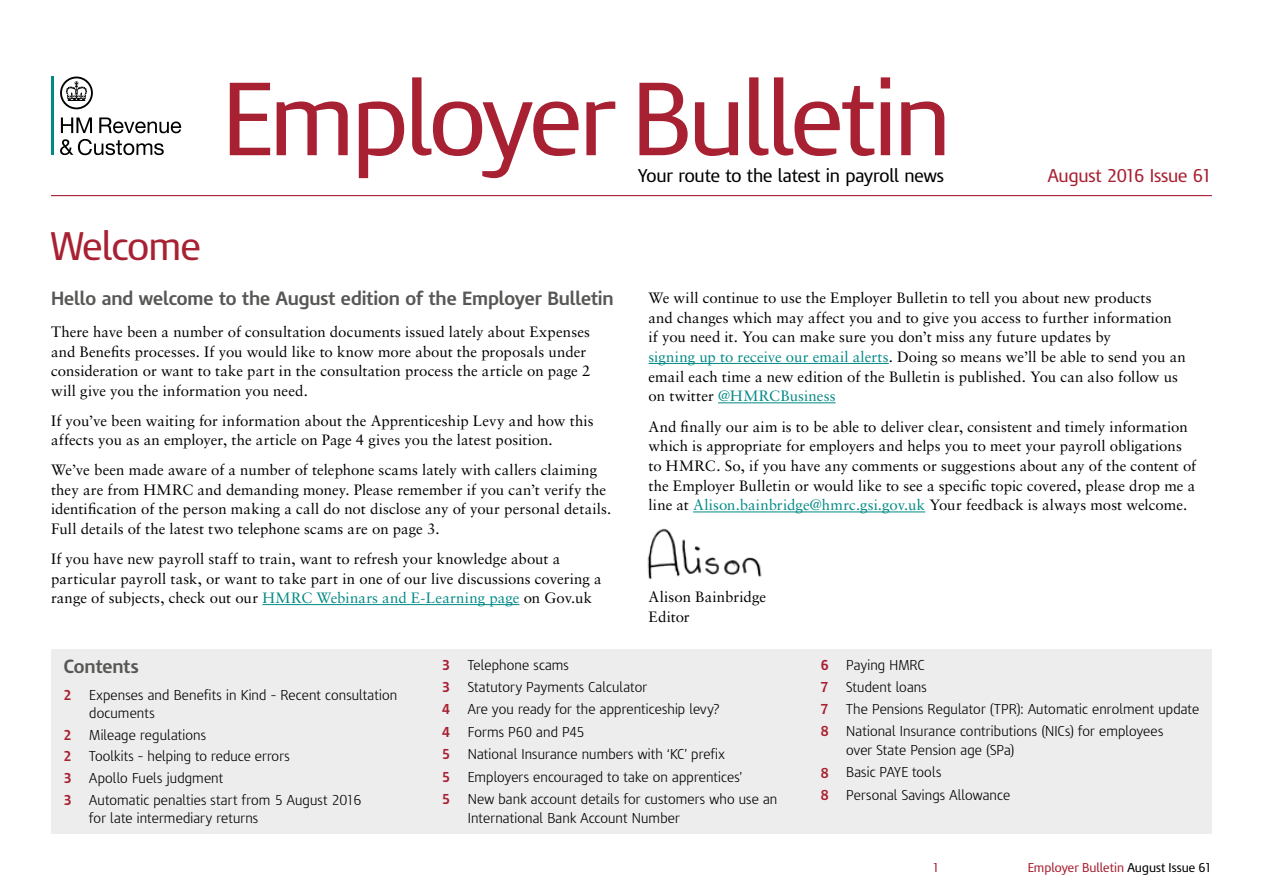
<style>
.page{position:relative;width:1263px;height:893px;background:#fff}
.page>*{position:absolute;margin:0;border:0;box-sizing:border-box;transform-origin:0 0}
.H_Masthead{font:97.5px "HMRC Modena";letter-spacing:-.03em;color:#a82133}
.H1_Main_heading{font:37.5px "HMRC Modena";letter-spacing:-.02em;color:#a82133}
.P_Intro_80{font:700 18px "HMRC Modena";letter-spacing:-.005em;color:#575756}
.H2_Subheading{font:700 18px "HMRC Modena";letter-spacing:-.005em;color:#575756}
.P_Masthead_Strapline{font:17.4px "HMRC Modena";letter-spacing:-.005em;color:#000}
.P_Masthead_Strapline-2{font:17.4px "HMRC Modena";letter-spacing:-.015em;color:#a82133}
.P_Body_text{font:15px/19.6px "Sabon";color:#000}
.P_Contents{font:300 13.5px/18.3px "HMRC Modena";letter-spacing:.01em;color:#000}
.P_Contents-2{font:700 13.5px "HMRC Modena";color:#a82133}
.t1{font:12px "HMRC Modena";letter-spacing:.005em;color:#a82133}
.s1{color:#008985}
.s2{color:#000}
</style>
<div class="page">
<img style="left:647px;top:528px;width:115px;height:52px">
<svg style="left:61px;top:117px;width:31px;height:16px"></svg>
<svg style="left:99px;top:117px;width:82px;height:16px"></svg>
<svg style="left:60px;top:139px;width:104px;height:16px"></svg>
<hr style="left:51px;top:77px;width:2px;height:78px;background:#008985">
<svg style="left:60px;top:77px;width:33px;height:32px"></svg>
<hr style="left:262px;top:604px;width:257px;height:1px;background:#008985">
<hr style="left:51px;top:195px;width:1161px;height:1px;background:#a82133">
<hr style="left:648px;top:363px;width:241px;height:1px;background:#008985">
<hr style="left:718px;top:402px;width:117px;height:1px;background:#008985">
<hr style="left:693px;top:512px;width:232px;height:1px;background:#008985">
<div style="left:51px;top:649px;width:1161px;height:184px;background:#ededed"></div>
<p class="H_Masthead" style="left:222px;top:61px;width:731px">Employer Bulletin</p>
<p class="P_Masthead_Strapline" style="left:638px;top:166px;width:307px">Your route to the latest in payroll news</p>
<p class="P_Masthead_Strapline-2" style="left:1048px;top:166px;width:166px">August 2016 Issue 61</p>
<h1 class="H1_Main_heading" style="left:51px;top:223px;width:151px">Welcome</h1>
<p class="P_Intro_80" style="left:51px;top:287px;width:564px">Hello and welcome to the August edition of the Employer Bulletin</p>
<p class="P_Body_text" style="left:51px;top:322px;width:541px">There have been a number of consultation documents issued lately about Expenses and Benefits processes. If you would like to know more about the proposals under consideration or want to take part in the consultation process the article on page 2 will give you the information you need.</p>
<p class="P_Body_text" style="left:51px;top:411px;width:544px">If you’ve been waiting for information about the Apprenticeship Levy and how this affects you as an employer, the article on Page 4 gives you the latest position.</p>
<p class="P_Body_text" style="left:51px;top:460px;width:562px">We’ve been made aware of a number of telephone scams lately with callers claiming they are from HMRC and demanding money. Please remember if you can’t verify the identification of the person making a call do not disclose any of your personal details.<br>Full details of the latest two telephone scams are on page 3.</p>
<p class="P_Body_text" style="left:51px;top:549px;width:552px">If you have new payroll staff to train, want to refresh your knowledge about a particular payroll task, or want to take part in one of our live discussions covering a range of subjects, check out our <span class="s1">HMRC Webinars and E-Learning page</span> on Gov.uk</p>
<p class="P_Body_text" style="left:648px;top:288px;width:539px">We will continue to use the Employer Bulletin to tell you about new products<br>and changes which may affect you and to give you access to further information<br>if you need it. You can make sure you don’t miss any future updates by<br><span class="s1">signing up to receive our email alerts</span>. Doing so means we’ll be able to send you an email each time a new edition of the Bulletin is published. You can also follow us on twitter <span class="s1">@HMRCBusiness</span></p>
<p class="P_Body_text" style="left:648px;top:416px;width:549px">And finally our aim is to be able to deliver clear, consistent and timely information which is appropriate for employers and helps you to meet your payroll obligations to HMRC. So, if you have any comments or suggestions about any of the content of the Employer Bulletin or would like to see a specific topic covered, please drop me a line at <span class="s1">Alison.bainbridge@hmrc.gsi.gov.uk</span> Your feedback is always most welcome.</p>
<p class="P_Body_text" style="left:648px;top:587px;width:119px">Alison Bainbridge<br>Editor</p>
<h2 class="H2_Subheading" style="left:64px;top:655px;width:76px">Contents</h2>
<p class="P_Contents-2" style="left:64px;top:687px;width:9px">2</p>
<p class="P_Contents" style="left:89px;top:686px;width:309px">Expenses and Benefits in Kind – Recent consultation documents</p>
<p class="P_Contents-2" style="left:64px;top:726px;width:9px">2</p>
<p class="P_Contents" style="left:89px;top:726px;width:118px">Mileage regulations</p>
<p class="P_Contents-2" style="left:64px;top:748px;width:9px">2</p>
<p class="P_Contents" style="left:89px;top:747px;width:202px">Toolkits – helping to reduce errors</p>
<p class="P_Contents-2" style="left:64px;top:770px;width:9px">3</p>
<p class="P_Contents" style="left:89px;top:769px;width:136px">Apollo Fuels judgment</p>
<p class="P_Contents-2" style="left:64px;top:791px;width:9px">3</p>
<p class="P_Contents" style="left:89px;top:790px;width:274px">Automatic penalties start from 5 August 2016 for late intermediary returns</p>
<p class="P_Contents-2" style="left:442px;top:656px;width:9px">3</p>
<p class="P_Contents" style="left:468px;top:656px;width:103px">Telephone scams</p>
<p class="P_Contents-2" style="left:442px;top:679px;width:9px">3</p>
<p class="P_Contents" style="left:468px;top:678px;width:181px">Statutory Payments Calculator</p>
<p class="P_Contents-2" style="left:442px;top:701px;width:9px">4</p>
<p class="P_Contents" style="left:468px;top:700px;width:253px">Are you ready for the apprenticeship levy?</p>
<p class="P_Contents-2" style="left:442px;top:723px;width:9px">4</p>
<p class="P_Contents" style="left:468px;top:723px;width:118px">Forms P60 and P45</p>
<p class="P_Contents-2" style="left:442px;top:746px;width:9px">5</p>
<p class="P_Contents" style="left:468px;top:745px;width:259px">National Insurance numbers with ‘KC’ prefix</p>
<p class="P_Contents-2" style="left:442px;top:768px;width:9px">5</p>
<p class="P_Contents" style="left:468px;top:767px;width:276px">Employers encouraged to take on apprentices’</p>
<p class="P_Contents-2" style="left:442px;top:791px;width:9px">5</p>
<p class="P_Contents" style="left:468px;top:789px;width:311px;line-height:18.9px">New bank account details for customers who use an<br>International Bank Account Number</p>
<p class="P_Contents-2" style="left:821px;top:656px;width:9px">6</p>
<p class="P_Contents" style="left:846px;top:656px;width:80px">Paying HMRC</p>
<p class="P_Contents-2" style="left:821px;top:679px;width:9px">7</p>
<p class="P_Contents" style="left:846px;top:678px;width:82px">Student loans</p>
<p class="P_Contents-2" style="left:821px;top:701px;width:9px">7</p>
<p class="P_Contents" style="left:846px;top:700px;width:354px">The Pensions Regulator (TPR): Automatic enrolment update</p>
<p class="P_Contents-2" style="left:821px;top:723px;width:9px">8</p>
<p class="P_Contents" style="left:846px;top:722px;width:319px;line-height:18.9px">National Insurance contributions (NICs) for employees over State Pension age (SPa)</p>
<p class="P_Contents-2" style="left:821px;top:764px;width:9px">8</p>
<p class="P_Contents" style="left:846px;top:763px;width:97px">Basic PAYE tools</p>
<p class="P_Contents-2" style="left:821px;top:786px;width:9px">8</p>
<p class="P_Contents" style="left:846px;top:786px;width:165px">Personal Savings Allowance</p>
<p class="t1" style="left:932px;top:860px;width:9px">1</p>
<p class="t1" style="left:1028px;top:860px;width:186px">Employer Bulletin <span class="s2">August Issue 61</span></p>
</div>
